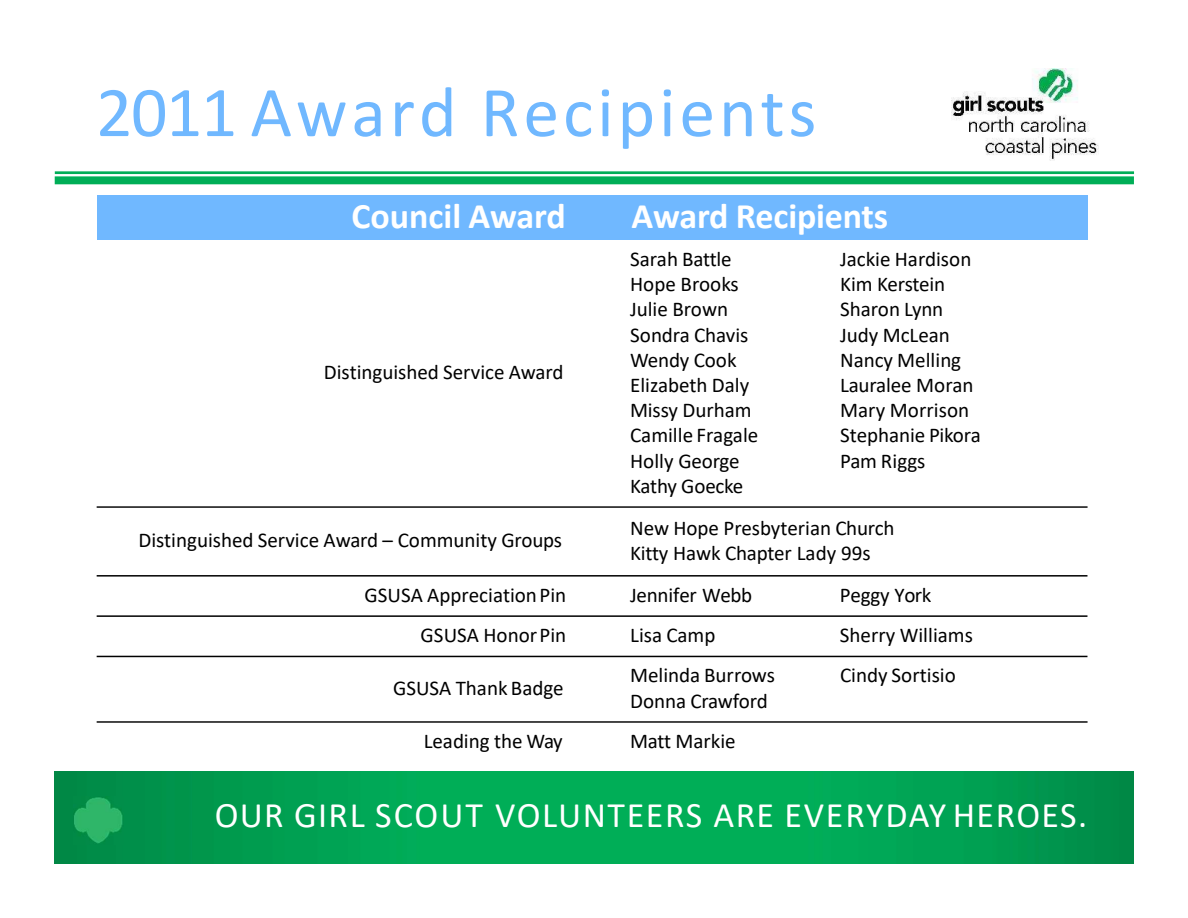
<style>
.page{position:relative;width:1188px;height:918px;background:#fff}
.page>*{position:absolute;margin:0;border:0;box-sizing:border-box;transform-origin:0 0}
.t1{font:72px "Calibri";letter-spacing:.05em;color:#70b8ff}
.t2{font:36px "Calibri";letter-spacing:.04em;color:#fff}
.t3{font:700 36px "Calibri";letter-spacing:-.005em;color:#fff}
.t4{font:21px/25.2px "Calibri";letter-spacing:-.005em;color:#000}
</style>
<div class="page">
<img style="left:54px;top:771px;width:1080px;height:93px">
<img style="left:74px;top:797px;width:50px;height:47px">
<hr style="left:97px;top:506px;width:991px;height:2px;background:#000">
<hr style="left:97px;top:721px;width:991px;height:2px;background:#000">
<hr style="left:97px;top:615px;width:990px;height:2px;background:#000">
<hr style="left:97px;top:575px;width:990px;height:2px;background:#000">
<hr style="left:97px;top:656px;width:990px;height:1px;background:#000">
<div style="left:97px;top:196px;width:991px;height:44px;background:#70b8ff"></div>
<hr style="left:55px;top:171px;width:1079px;height:3px;background:#00ae57">
<div style="left:55px;top:176px;width:1079px;height:8px;background:#00ae57"></div>
<img style="left:951px;top:69px;width:148px;height:92px">
<h1 class="t1" style="left:96px;top:62px;width:722px">2011 Award Recipients</h1>
<h2 class="t3" style="left:351px;top:191px;width:216px">Council Award</h2>
<h2 class="t3" style="left:632px;top:191px;width:258px">Award Recipients</h2>
<p class="t4" style="left:324px;top:359px;width:241px">Distinguished Service Award</p>
<p class="t4" style="left:138px;top:527px;width:425px">Distinguished Service Award – Community Groups</p>
<p class="t4" style="left:630px;top:246px;width:130px">Sarah Battle<br>Hope Brooks<br>Julie Brown<br>Sondra Chavis<br>Wendy Cook<br>Elizabeth Daly<br>Missy Durham<br>Camille Fragale<br>Holly George<br>Kathy Goecke</p>
<p class="t4" style="left:840px;top:246px;width:142px">Jackie Hardison<br>Kim Kerstein<br>Sharon Lynn<br>Judy McLean<br>Nancy Melling<br>Lauralee Moran<br>Mary Morrison<br>Stephanie Pikora<br>Pam Riggs</p>
<p class="t4" style="left:630px;top:515px;width:266px">New Hope Presbyterian Church<br>Kitty Hawk Chapter Lady 99s</p>
<p class="t4" style="left:364px;top:581px;width:203px">GSUSA AppreciationPin</p>
<p class="t4" style="left:630px;top:581px;width:124px">Jennifer Webb</p>
<p class="t4" style="left:840px;top:581px;width:93px">Peggy York</p>
<p class="t4" style="left:421px;top:622px;width:147px">GSUSA HonorPin</p>
<p class="t4" style="left:630px;top:622px;width:87px">Lisa Camp</p>
<p class="t4" style="left:840px;top:622px;width:134px">Sherry Williams</p>
<p class="t4" style="left:393px;top:675px;width:172px">GSUSA Thank Badge</p>
<p class="t4" style="left:630px;top:662px;width:146px">Melinda Burrows</p>
<p class="t4" style="left:840px;top:662px;width:117px">Cindy Sortisio</p>
<p class="t4" style="left:630px;top:688px;width:139px">Donna Crawford</p>
<p class="t4" style="left:424px;top:728px;width:141px">Leading the Way</p>
<p class="t4" style="left:630px;top:728px;width:107px">Matt Markie</p>
<h2 class="t2" style="left:215px;top:790px;width:874px">OUR GIRL SCOUT VOLUNTEERS ARE EVERYDAY HEROES.</h2>
</div>
